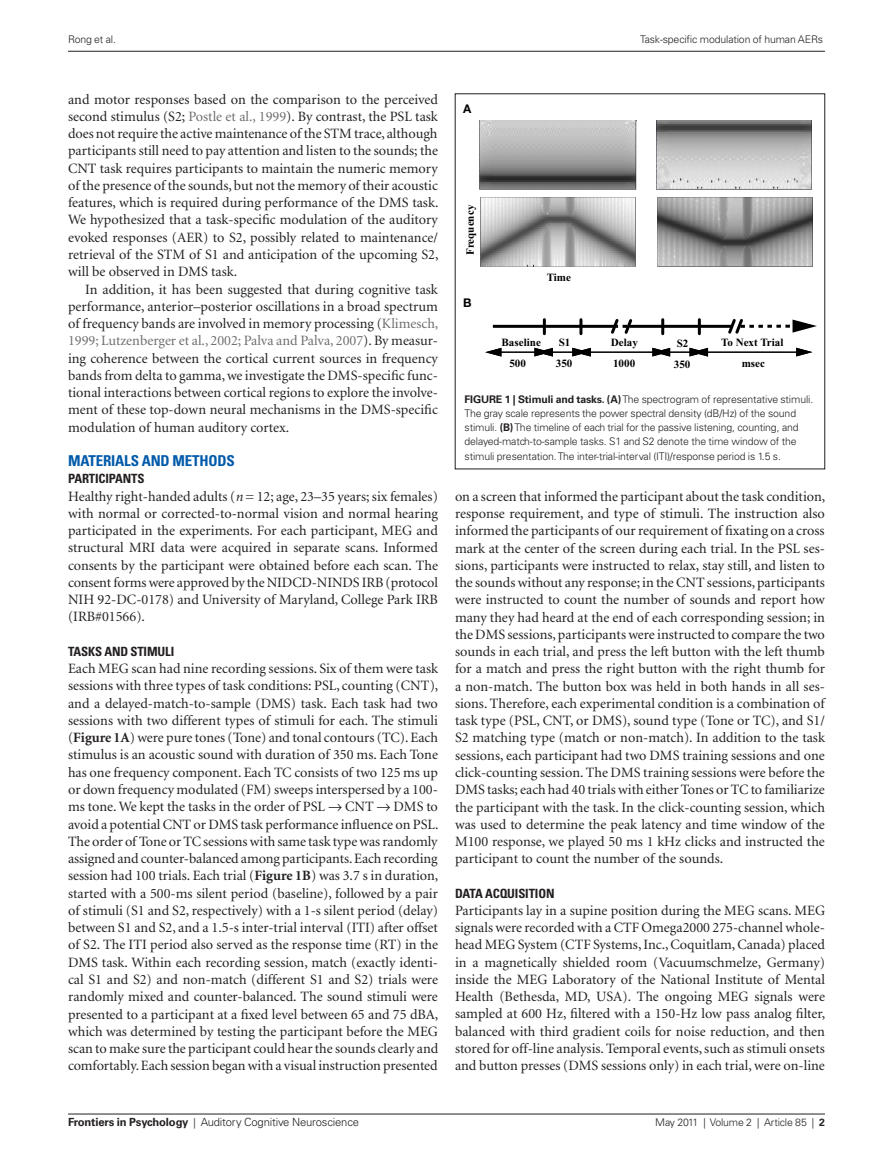
<style>
.page{position:relative;width:893px;height:1170px;background:#fff}
.page>*{position:absolute;margin:0;border:0;box-sizing:border-box;transform-origin:0 0}
.t1{font:700 condensed 15px "Univers";letter-spacing:-.01em;color:#015aaa}
.t2{font:14.25px/17.2px "Minion";color:#231f20;text-align:justify}
.t3{font:700 condensed 12.75px "Univers";letter-spacing:-.01em;color:#231f20}
.t4{font:700 12px "Helvetica Neue";color:#000}
.t5{font:300 11.25px "Univers";letter-spacing:-.015em;color:#231f20}
.t6{font:700 11.1px "Times New Roman";color:#000}
.t7{font:300 10.5px/14.2px "Univers";letter-spacing:-.015em;color:#231f20}
.s1{color:#6c6d70}
.s2{font-style:italic}
.s3{font-weight:700}
.s4{font-size:10.5px}
</style>
<div class="page">
<hr style="left:493px;top:325px;width:51px;height:3px;background:#000">
<hr style="left:543px;top:319px;width:3px;height:15px;background:#000">
<hr style="left:545px;top:325px;width:36px;height:3px;background:#000">
<hr style="left:579px;top:319px;width:3px;height:15px;background:#000">
<hr style="left:581px;top:325px;width:33px;height:3px;background:#000">
<svg style="left:609px;top:319px;width:26px;height:15px"></svg>
<hr style="left:630px;top:325px;width:33px;height:3px;background:#000">
<hr style="left:661px;top:319px;width:3px;height:15px;background:#000">
<hr style="left:663px;top:325px;width:36px;height:3px;background:#000">
<hr style="left:698px;top:319px;width:3px;height:15px;background:#000">
<hr style="left:699px;top:325px;width:33px;height:3px;background:#000">
<hr style="left:498px;top:351px;width:39px;height:2px;background:#000">
<svg style="left:485px;top:348px;width:16px;height:8px"></svg>
<hr style="left:550px;top:351px;width:25px;height:2px;background:#000">
<svg style="left:534px;top:348px;width:19px;height:8px"></svg>
<hr style="left:588px;top:351px;width:67px;height:2px;background:#000">
<svg style="left:572px;top:348px;width:19px;height:8px"></svg>
<hr style="left:667px;top:351px;width:25px;height:2px;background:#000">
<svg style="left:652px;top:348px;width:18px;height:8px"></svg>
<hr style="left:705px;top:351px;width:94px;height:2px;background:#000">
<svg style="left:796px;top:348px;width:16px;height:8px"></svg>
<svg style="left:689px;top:348px;width:19px;height:8px"></svg>
<img style="left:480px;top:198px;width:156px;height:68px">
<img style="left:658px;top:198px;width:154px;height:68px">
<img style="left:656px;top:120px;width:155px;height:69px">
<img style="left:480px;top:120px;width:156px;height:69px">
<svg style="left:726px;top:319px;width:91px;height:15px"></svg>
<hr style="left:68px;top:51px;width:757px;height:1px;background:#231f20">
<hr style="left:68px;top:1113px;width:757px;height:1px;background:#231f20">
<p class="t7" style="left:68px;top:32px;width:49px">Rong et al.</p>
<p class="t7" style="left:640px;top:32px;width:185px">Task-specific modulation of human AERs</p>
<p class="t2" style="left:68px;top:91px;width:372px">and motor responses based on the comparison to the perceived second stimulus (S2; <span class="s1">Postle et al., 1999</span>). By contrast, the PSL task does not require the active maintenance of the STM trace, although participants still need to pay attention and listen to the sounds; the CNT task requires participants to maintain the numeric memory of the presence of the sounds, but not the memory of their acoustic features, which is required during performance of the DMS task.<br>We hypothesized that a task-specific modulation of the auditory evoked responses (AER) to S2, possibly related to maintenance/ retrieval of the STM of S1 and anticipation of the upcoming S2, will be observed in DMS task.</p>
<p class="t2" style="left:68px;top:281px;width:372px;text-indent:17px">In addition, it has been suggested that during cognitive task performance, anterior–posterior oscillations in a broad spectrum of frequency bands are involved in memory processing (<span class="s1">Klimesch, 1999; Lutzenberger et al., 2002; Palva and Palva, 2007</span>). By measur&shy;ing coherence between the cortical current sources in frequency bands from delta to gamma, we investigate the DMS-specific func&shy;tional interactions between cortical regions to explore the involve&shy;ment of these top-down neural mechanisms in the DMS-specific modulation of human auditory cortex.</p>
<p class="t1" style="left:68px;top:451px;width:168px">MATERIALS AND METHODS</p>
<p class="t3" style="left:68px;top:471px;width:78px">PARTICIPANTS</p>
<p class="t2" style="left:68px;top:488px;width:372px">Healthy right-handed adults (<span class="s2">n</span> = 12; age, 23–35 years; six females) with normal or corrected-to-normal vision and normal hearing participated in the experiments. For each participant, MEG and structural MRI data were acquired in separate scans. Informed consents by the participant were obtained before each scan. The consent forms were approved by the NIDCD-NINDS IRB (protocol NIH 92-DC-0178) and University of Maryland, College Park IRB (IRB#01566).</p>
<p class="t3" style="left:68px;top:643px;width:106px">TASKS AND STIM ULI</p>
<p class="t2" style="left:68px;top:660px;width:372px">Each MEG scan had nine recording sessions. Six of them were task sessions with three types of task conditions: PSL, counting (CNT), and a delayed-match-to-sample (DMS) task. Each task had two sessions with two different types of stimuli for each. The stimuli (<span class="s3">Figure 1A</span>) were pure tones (Tone) and tonal contours (TC). Each stimulus is an acoustic sound with duration of 350 ms. Each Tone has one frequency component. Each TC consists of two 125 ms up or down frequency modulated (FM) sweeps interspersed by a 100- ms tone. We kept the tasks in the order of PSL → CNT → DMS to avoid a potential CNT or DMS task performance influence on PSL.<br>The order of Tone or TC sessions with same task type was randomly assigned and counter-balanced among participants. Each recording session had 100 trials. Each trial (<span class="s3">Figure 1B</span>) was 3.7 s in duration, started with a 500-ms silent period (baseline), followed by a pair of stimuli (S1 and S2, respectively) with a 1-s silent period (delay) between S1 and S2, and a 1.5-s inter-trial interval (ITI) after offset of S2. The ITI period also served as the response time (RT) in the DMS task. Within each recording session, match (exactly identi&shy;cal S1 and S2) and non-match (different S1 and S2) trials were randomly mixed and counter-balanced. The sound stimuli were presented to a participant at a fixed level between 65 and 75 dBA, which was determined by testing the participant before the MEG scan to make sure the participant could hear the sounds clearly and comfortably. Each session began with a visual instruction presented</p>
<p class="t4" style="left:463px;top:102px;width:10px">A</p>
<p class="t6" style="left:464px;top:255px;width:52px;rotate:-90deg">Frequency</p>
<p class="t4" style="left:463px;top:295px;width:10px">B</p>
<p class="t6" style="left:547px;top:271px;width:26px">Time</p>
<p class="t6" style="left:502px;top:336px;width:41px">Baseline</p>
<p class="t6" style="left:559px;top:336px;width:13px">S1</p>
<p class="t6" style="left:611px;top:336px;width:29px">Delay</p>
<p class="t6" style="left:677px;top:337px;width:13px">S2</p>
<p class="t6" style="left:721px;top:336px;width:64px">To Next Trial</p>
<p class="t6" style="left:509px;top:357px;width:18px">500</p>
<p class="t6" style="left:556px;top:357px;width:18px">350</p>
<p class="t6" style="left:613px;top:357px;width:24px">1000</p>
<p class="t6" style="left:674px;top:358px;width:18px">350</p>
<p class="t6" style="left:742px;top:357px;width:25px">msec</p>
<p class="t7" style="left:465px;top:391px;width:350px"><span class="s3">Fig ure 1 | Stimuli and tasks. (A)</span> The spectrogram of representative stimuli.<br>The gray scale represents the power spectral density (dB/Hz) of the sound stimuli. <span class="s3">(B)</span> The timeline of each trial for the passive listening, counting, and delayed-match-to-sample tasks. S1 and S2 denote the time window of the stimuli presentation. The inter-trial-interval (ITI)/response period is 1.5 s.</p>
<p class="t2" style="left:455px;top:488px;width:372px">on a screen that informed the participant about the task condition, response requirement, and type of stimuli. The instruction also informed the participants of our requirement of fixating on a cross mark at the center of the screen during each trial. In the PSL ses&shy;sions, participants were instructed to relax, stay still, and listen to the sounds without any response; in the CNT sessions, participants were instructed to count the number of sounds and report how many they had heard at the end of each corresponding session; in the DMS sessions, participants were instructed to compare the two sounds in each trial, and press the left button with the left thumb for a match and press the right button with the right thumb for a non-match. The button box was held in both hands in all ses&shy;sions. Therefore, each experimental condition is a combination of task type (PSL, CNT, or DMS), sound type (Tone or TC), and S1/ S2 matching type (match or non-match). In addition to the task sessions, each participant had two DMS training sessions and one click-counting session. The DMS training sessions were before the DMS tasks; each had 40 trials with either Tones or TC to familiarize the participant with the task. In the click-counting session, which was used to determine the peak latency and time window of the M100 response, we played 50 ms 1 kHz clicks and instructed the participant to count the number of the sounds.</p>
<p class="t3" style="left:455px;top:885px;width:101px">DATA ACQUISITION</p>
<p class="t2" style="left:455px;top:902px;width:372px">Participants lay in a supine position during the MEG scans. MEG signals were recorded with a CTF Omega2000 275-channel whole&shy;head MEG System (CTF Systems, Inc., Coquitlam, Canada) placed in a magnetically shielded room (Vacuumschmelze, Germany) inside the MEG Laboratory of the National Institute of Mental Health (Bethesda, MD, USA). The ongoing MEG signals were sampled at 600 Hz, filtered with a 150-Hz low pass analog filter, balanced with third gradient coils for noise reduction, and then stored for off-line analysis. Temporal events, such as stimuli onsets and button presses (DMS sessions only) in each trial, were on-line</p>
<p class="t5" style="left:68px;top:1115px;width:293px"><span class="s3">Frontiers in Psychology</span> <span class="s4">|</span> Auditory Cognitive Neuroscience</p>
<p class="t7" style="left:655px;top:1115px;width:171px">May 2011 | Volume 2 | Article 85 | <span class="s3">2</span></p>
</div>
